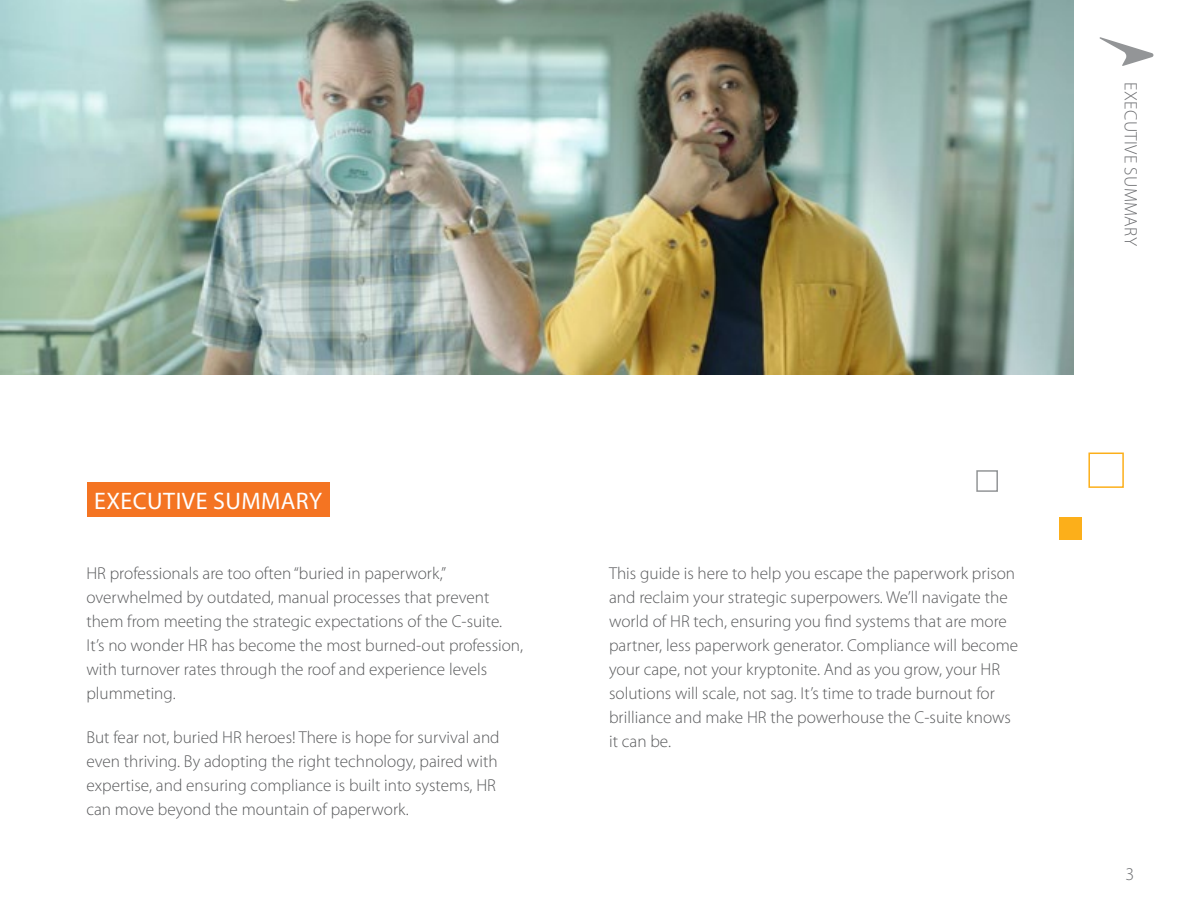
<style>
.page{position:relative;width:1188px;height:918px;background:#fff}
.page>*{position:absolute;margin:0;border:0;box-sizing:border-box;transform-origin:0 0}
.t1{font:24px "Myriad Pro";letter-spacing:.02em;color:#fff}
.t2{font:300 18px "Myriad Pro";letter-spacing:.02em;color:#6d6e71}
.t3{font:300 17.25px/24px "Myriad Pro";color:#58595b}
</style>
<div class="page">
<img style="left:0;top:0;width:1074px;height:375px">
<div style="left:87px;top:483px;width:243px;height:34px;background:#f47422"></div>
<div style="left:1088px;top:453px;width:36px;height:35px;border:2px solid #fcaf1a"></div>
<div style="left:976px;top:470px;width:22px;height:22px;border:2px solid #939597"></div>
<svg style="left:1100px;top:37px;width:53px;height:29px"></svg>
<div style="left:1059px;top:517px;width:23px;height:22px;background:#fcaf1a"></div>
<h1 class="t1" style="left:94px;top:486px;width:229px">EXECUTIVE SUMMARY</h1>
<p class="t3" style="left:86px;top:561px;width:438px">HR professionals are too often “buried in paperwork,” overwhelmed by outdated, manual processes that prevent them from meeting the strategic expectations of the C-suite.<br>It’s no wonder HR has become the most burned-out profession, with turnover rates through the roof and experience levels plummeting.</p>
<p class="t3" style="left:86px;top:725px;width:415px">But fear not, buried HR heroes! There is hope for survival and even thriving. By adopting the right technology, paired with expertise, and ensuring compliance is built into systems, HR can move beyond the mountain of paperwork.</p>
<p class="t3" style="left:609px;top:561px;width:411px">This guide is here to help you escape the paperwork prison and reclaim your strategic superpowers. We’ll navigate the world of HR tech, ensuring you find systems that are more partner, less paperwork generator. Compliance will become your cape, not your kryptonite. And as you grow, your HR solutions will scale, not sag. It’s time to trade burnout for brilliance and make HR the powerhouse the C-suite knows it can be.</p>
<p class="t2" style="left:1142px;top:82px;width:165px;rotate:90deg">EXECUTIVE SUMMARY</p>
<p class="t2" style="left:1125px;top:863px;width:10px">3</p>
</div>
